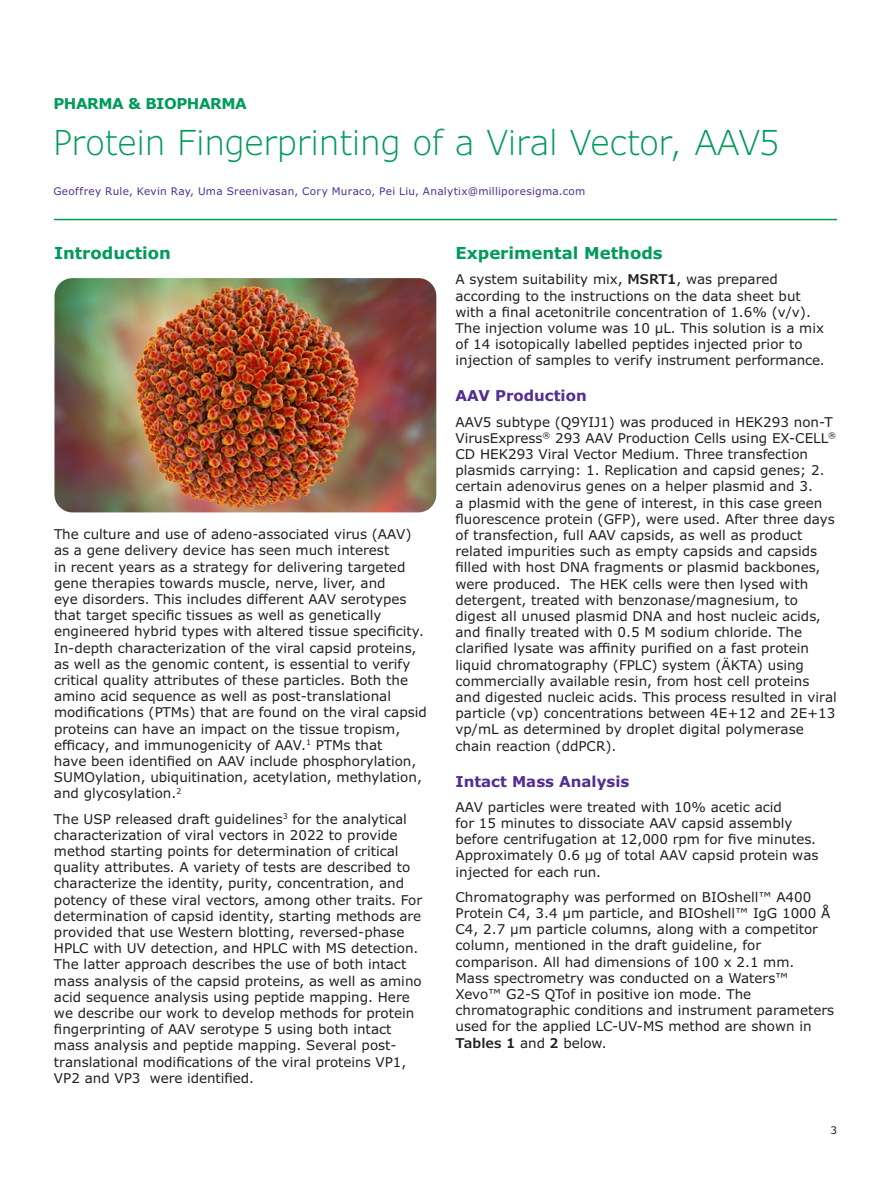
<style>
.page{position:relative;width:891px;height:1188px;background:#fff}
.page>*{position:absolute;margin:0;border:0;box-sizing:border-box;transform-origin:0 0}
.t1{font:300 34.5px "Verdana Pro";color:#009b5a}
.t2{font:700 16.5px "Verdana Pro";color:#009b5a}
.t3{font:700 15px "Verdana Pro";color:#532e91}
.t4{font:700 15px "Verdana Pro";letter-spacing:-.03em;color:#009b5a}
.t5{font:13.5px/16.2px "Verdana Pro";color:#231f20}
.t6{font:10.5px "Verdana Pro";letter-spacing:.025em;color:#532e91}
.t7{font:10.5px "Verdana Pro";color:#231f20}
.s1{font-weight:600}
</style>
<div class="page">
<img style="left:54px;top:278px;width:382px;height:234px">
<hr style="left:54px;top:219px;width:783px;height:1px;background:#009b5a">
<p class="t4" style="left:53px;top:93px;width:195px">PHARMA &amp; BIOPHARMA</p>
<h1 class="t1" style="left:53px;top:120px;width:727px">Protein Fingerprinting of a Viral Vector, AAV5</h1>
<p class="t6" style="left:53px;top:185px;width:534px">Geoffrey Rule, Kevin Ray, Uma Sreenivasan, Cory Muraco, Pei Liu, Analytix@milliporesigma.com</p>
<p class="t2" style="left:54px;top:243px;width:119px">Introduction</p>
<p class="t5" style="left:54px;top:526px;width:374px">The culture and use of adeno-associated virus (AAV) as a gene delivery device has seen much interest<br>in recent years as a strategy for delivering targeted gene therapies towards muscle, nerve, liver, and<br>eye disorders. This includes different AAV serotypes that target specific tissues as well as genetically engineered hybrid types with altered tissue specificity.<br>In-depth characterization of the viral capsid proteins, as well as the genomic content, is essential to verify critical quality attributes of these particles. Both the amino acid sequence as well as post-translational modifications (PTMs) that are found on the viral capsid proteins can have an impact on the tissue tropism, efficacy, and immunogenicity of AAV.<sup>1</sup> PTMs that<br>have been identified on AAV include phosphorylation, SUMOylation, ubiquitination, acetylation, methylation, and glycosylation.<sup>2</sup></p>
<p class="t5" style="left:54px;top:811px;width:370px">The USP released draft guidelines<sup>3</sup> for the analytical characterization of viral vectors in 2022 to provide method starting points for determination of critical quality attributes. A variety of tests are described to characterize the identity, purity, concentration, and potency of these viral vectors, among other traits. For determination of capsid identity, starting methods are provided that use Western blotting, reversed-phase HPLC with UV detection, and HPLC with MS detection.<br>The latter approach describes the use of both intact mass analysis of the capsid proteins, as well as amino acid sequence analysis using peptide mapping. Here we describe our work to develop methods for protein fingerprinting of AAV serotype 5 using both intact mass analysis and peptide mapping. Several post&shy;translational modifications of the viral proteins VP1, VP2 and VP3 were identified.</p>
<p class="t2" style="left:456px;top:243px;width:209px">Experimental Methods</p>
<p class="t5" style="left:456px;top:272px;width:371px">A system suitability mix, <span class="s1">MSRT1</span>, was prepared according to the instructions on the data sheet but with a final acetonitrile concentration of 1.6% (v/v).<br>The injection volume was 10 µL. This solution is a mix of 14 isotopically labelled peptides injected prior to injection of samples to verify instrument performance.</p>
<p class="t3" style="left:456px;top:386px;width:133px">AAV Production</p>
<p class="t5" style="left:456px;top:414px;width:383px">AAV5 subtype (Q9YIJ1) was produced in HEK293 non-T VirusExpress<sup>®</sup> 293 AAV Production Cells using EX-CELL<sup>® </sup>CD HEK293 Viral Vector Medium. Three transfection plasmids carrying: 1. Replication and capsid genes; 2. certain adenovirus genes on a helper plasmid and 3.<br>a plasmid with the gene of interest, in this case green fluorescence protein (GFP), were used. After three days of transfection, full AAV capsids, as well as product related impurities such as empty capsids and capsids filled with host DNA fragments or plasmid backbones, were produced. The HEK cells were then lysed with detergent, treated with benzonase/magnesium, to digest all unused plasmid DNA and host nucleic acids, and finally treated with 0.5 M sodium chloride. The clarified lysate was affinity purified on a fast protein liquid chromatography (FPLC) system (ÄKTA) using commercially available resin, from host cell proteins and digested nucleic acids. This process resulted in viral particle (vp) concentrations between 4E+12 and 2E+13 vp/mL as determined by droplet digital polymerase chain reaction (ddPCR).</p>
<p class="t3" style="left:456px;top:771px;width:175px">Intact Mass Analysis</p>
<p class="t5" style="left:456px;top:799px;width:364px">AAV particles were treated with 10% acetic acid<br>for 15 minutes to dissociate AAV capsid assembly before centrifugation at 12,000 rpm for five minutes.<br>Approximately 0.6 µg of total AAV capsid protein was injected for each run.</p>
<p class="t5" style="left:456px;top:889px;width:380px">Chromatography was performed on BIOshell™ A400<br>Protein C4, 3.4 µm particle, and BIOshell™ IgG 1000 Å C4, 2.7 µm particle columns, along with a competitor column, mentioned in the draft guideline, for comparison. All had dimensions of 100 x 2.1 mm.<br>Mass spectrometry was conducted on a Waters™ Xevo™ G2-S QTof in positive ion mode. The chromatographic conditions and instrument parameters used for the applied LC-UV-MS method are shown in <span class="s1">Tables 1</span> and <span class="s1">2</span> below.</p>
<p class="t7" style="left:831px;top:1123px;width:8px">3</p>
</div>
